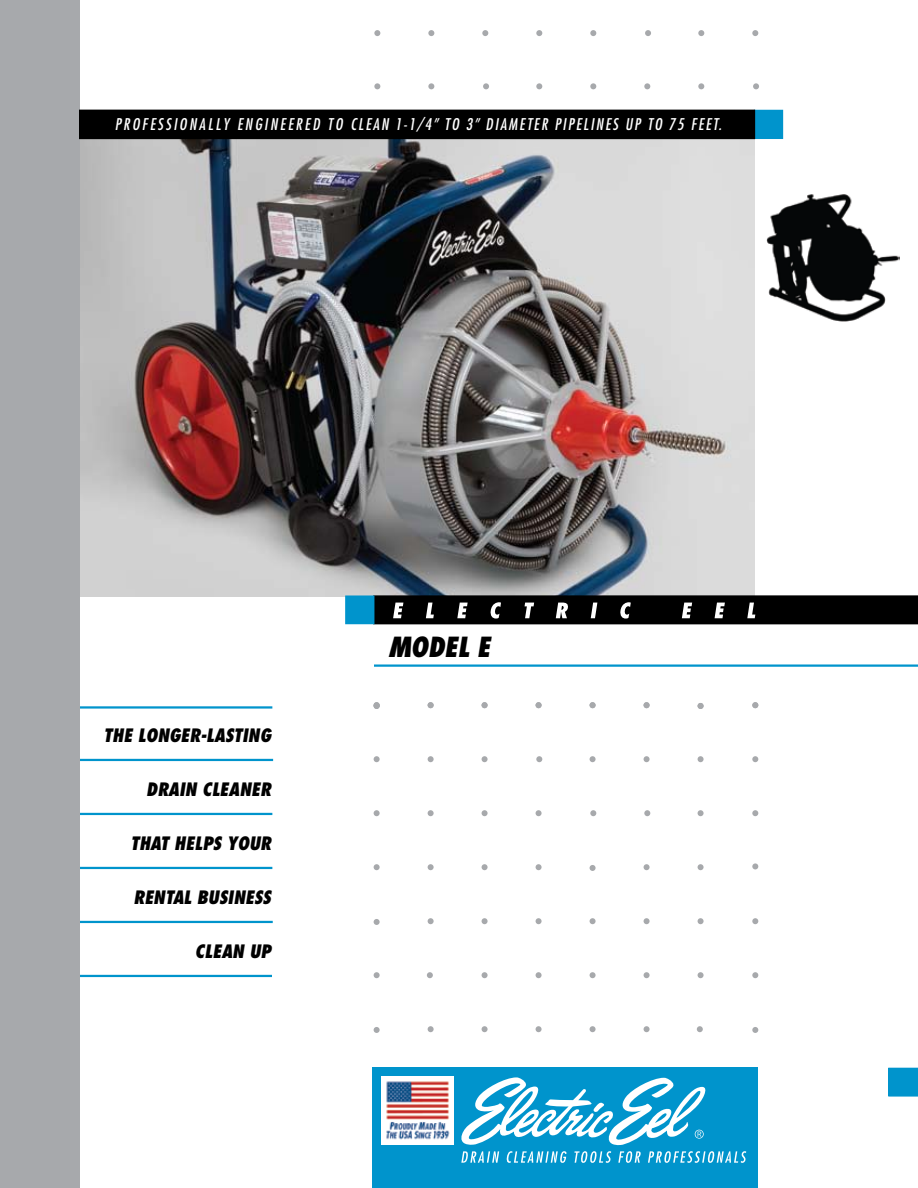
<style>
.page{position:relative;width:918px;height:1188px;background:#fff}
.page>*{position:absolute;margin:0;border:0;box-sizing:border-box;transform-origin:0 0}
.t1{font:italic 800 condensed 27px "Futura";letter-spacing:-.01em;color:#000}
.t2{font:italic 800 condensed 18px "Futura";color:#000}
.t3{font:italic condensed 15.75px "Futura";letter-spacing:.12em;color:#fff}
</style>
<div class="page">
<img style="left:79px;top:139px;width:676px;height:458px">
<svg style="left:888px;top:1068px;width:30px;height:28px"></svg>
<hr style="left:77px;top:759px;width:196px;height:2px;background:#0094cc">
<hr style="left:76px;top:813px;width:196px;height:2px;background:#0094cc">
<hr style="left:76px;top:867px;width:196px;height:2px;background:#0094cc">
<hr style="left:77px;top:921px;width:196px;height:2px;background:#0094cc">
<hr style="left:76px;top:975px;width:196px;height:2px;background:#0094cc">
<hr style="left:76px;top:706px;width:196px;height:3px;background:#0094cc">
<svg style="left:374px;top:30px;width:6px;height:6px"></svg>
<svg style="left:428px;top:30px;width:6px;height:6px"></svg>
<svg style="left:482px;top:30px;width:6px;height:6px"></svg>
<svg style="left:536px;top:30px;width:6px;height:6px"></svg>
<svg style="left:590px;top:30px;width:6px;height:6px"></svg>
<svg style="left:645px;top:30px;width:6px;height:6px"></svg>
<svg style="left:698px;top:30px;width:6px;height:6px"></svg>
<svg style="left:752px;top:30px;width:6px;height:6px"></svg>
<svg style="left:374px;top:83px;width:6px;height:6px"></svg>
<svg style="left:428px;top:83px;width:6px;height:6px"></svg>
<svg style="left:483px;top:83px;width:6px;height:6px"></svg>
<svg style="left:536px;top:83px;width:6px;height:6px"></svg>
<svg style="left:590px;top:83px;width:6px;height:6px"></svg>
<svg style="left:644px;top:83px;width:6px;height:6px"></svg>
<svg style="left:698px;top:83px;width:6px;height:6px"></svg>
<svg style="left:753px;top:83px;width:6px;height:6px"></svg>
<hr style="left:374px;top:664px;width:544px;height:3px;background:#0094cc">
<div style="left:0;top:0;width:79px;height:1188px;background:#a7a9ac"></div>
<svg style="left:428px;top:702px;width:6px;height:6px"></svg>
<svg style="left:374px;top:702px;width:6px;height:7px"></svg>
<svg style="left:482px;top:702px;width:6px;height:6px"></svg>
<svg style="left:536px;top:702px;width:6px;height:6px"></svg>
<svg style="left:590px;top:702px;width:6px;height:6px"></svg>
<svg style="left:644px;top:702px;width:6px;height:6px"></svg>
<svg style="left:698px;top:703px;width:6px;height:6px"></svg>
<svg style="left:752px;top:702px;width:6px;height:6px"></svg>
<svg style="left:752px;top:756px;width:6px;height:6px"></svg>
<svg style="left:698px;top:756px;width:6px;height:6px"></svg>
<svg style="left:644px;top:756px;width:6px;height:6px"></svg>
<svg style="left:590px;top:756px;width:6px;height:6px"></svg>
<svg style="left:536px;top:756px;width:6px;height:6px"></svg>
<svg style="left:482px;top:756px;width:6px;height:6px"></svg>
<svg style="left:428px;top:756px;width:6px;height:6px"></svg>
<svg style="left:374px;top:756px;width:6px;height:6px"></svg>
<svg style="left:752px;top:810px;width:6px;height:6px"></svg>
<svg style="left:698px;top:810px;width:6px;height:6px"></svg>
<svg style="left:644px;top:810px;width:6px;height:6px"></svg>
<svg style="left:590px;top:810px;width:6px;height:6px"></svg>
<svg style="left:536px;top:810px;width:6px;height:6px"></svg>
<svg style="left:482px;top:810px;width:6px;height:6px"></svg>
<svg style="left:428px;top:810px;width:6px;height:6px"></svg>
<svg style="left:374px;top:810px;width:6px;height:6px"></svg>
<svg style="left:374px;top:864px;width:6px;height:6px"></svg>
<svg style="left:428px;top:864px;width:6px;height:6px"></svg>
<svg style="left:482px;top:864px;width:6px;height:6px"></svg>
<svg style="left:536px;top:864px;width:6px;height:6px"></svg>
<svg style="left:590px;top:865px;width:6px;height:6px"></svg>
<svg style="left:644px;top:864px;width:6px;height:6px"></svg>
<svg style="left:698px;top:864px;width:6px;height:6px"></svg>
<svg style="left:752px;top:863px;width:6px;height:6px"></svg>
<svg style="left:752px;top:918px;width:6px;height:6px"></svg>
<svg style="left:698px;top:918px;width:6px;height:6px"></svg>
<svg style="left:644px;top:918px;width:6px;height:6px"></svg>
<svg style="left:590px;top:918px;width:6px;height:6px"></svg>
<svg style="left:536px;top:918px;width:6px;height:6px"></svg>
<svg style="left:482px;top:918px;width:6px;height:6px"></svg>
<svg style="left:428px;top:918px;width:6px;height:6px"></svg>
<svg style="left:374px;top:919px;width:6px;height:6px"></svg>
<svg style="left:752px;top:972px;width:6px;height:6px"></svg>
<svg style="left:698px;top:972px;width:6px;height:6px"></svg>
<svg style="left:644px;top:972px;width:6px;height:6px"></svg>
<svg style="left:590px;top:972px;width:6px;height:6px"></svg>
<svg style="left:536px;top:972px;width:6px;height:6px"></svg>
<svg style="left:482px;top:972px;width:6px;height:6px"></svg>
<svg style="left:427px;top:972px;width:6px;height:6px"></svg>
<svg style="left:374px;top:972px;width:6px;height:6px"></svg>
<svg style="left:374px;top:1027px;width:6px;height:6px"></svg>
<svg style="left:428px;top:1026px;width:6px;height:6px"></svg>
<svg style="left:482px;top:1026px;width:6px;height:6px"></svg>
<svg style="left:536px;top:1026px;width:6px;height:6px"></svg>
<svg style="left:590px;top:1026px;width:6px;height:6px"></svg>
<svg style="left:644px;top:1026px;width:6px;height:6px"></svg>
<svg style="left:697px;top:1026px;width:6px;height:6px"></svg>
<svg style="left:752px;top:1027px;width:6px;height:6px"></svg>
<div style="left:345px;top:595px;width:29px;height:29px;background:#0094cc;border:2px solid #0094cc"></div>
<div style="left:754px;top:110px;width:29px;height:29px;background:#0094cc;border:2px solid #0094cc"></div>
<div style="left:80px;top:110px;width:675px;height:29px;background:#000"></div>
<svg style="left:373px;top:588px;width:545px;height:36px"></svg>
<svg style="left:713px;top:601px;width:14px;height:19px"></svg>
<svg style="left:746px;top:601px;width:11px;height:19px"></svg>
<div style="left:373px;top:1067px;width:385px;height:121px;background:#0094cc"></div>
<svg style="left:461px;top:1077px;width:285px;height:86px"></svg>
<img style="left:382px;top:1077px;width:71px;height:67px">
<img style="left:767px;top:194px;width:133px;height:128px">
<p class="t3" style="left:115px;top:114px;width:609px">PROFESSIONALLY ENGINEERED TO CLEAN 1-1/4” TO 3” DIAMETER PIPELINES UP TO 75 FEET.</p>
<p class="t2" style="left:104px;top:724px;width:169px">THE LONGER-LASTING</p>
<p class="t2" style="left:146px;top:778px;width:126px">DRAIN CLEANER</p>
<p class="t2" style="left:130px;top:832px;width:142px">THAT HELPS YOUR</p>
<p class="t2" style="left:133px;top:886px;width:139px">RENTAL BUSINESS</p>
<p class="t2" style="left:195px;top:940px;width:78px">CLEAN UP</p>
<h1 class="t1" style="left:388px;top:630px;width:103px">MODEL E</h1>
</div>
